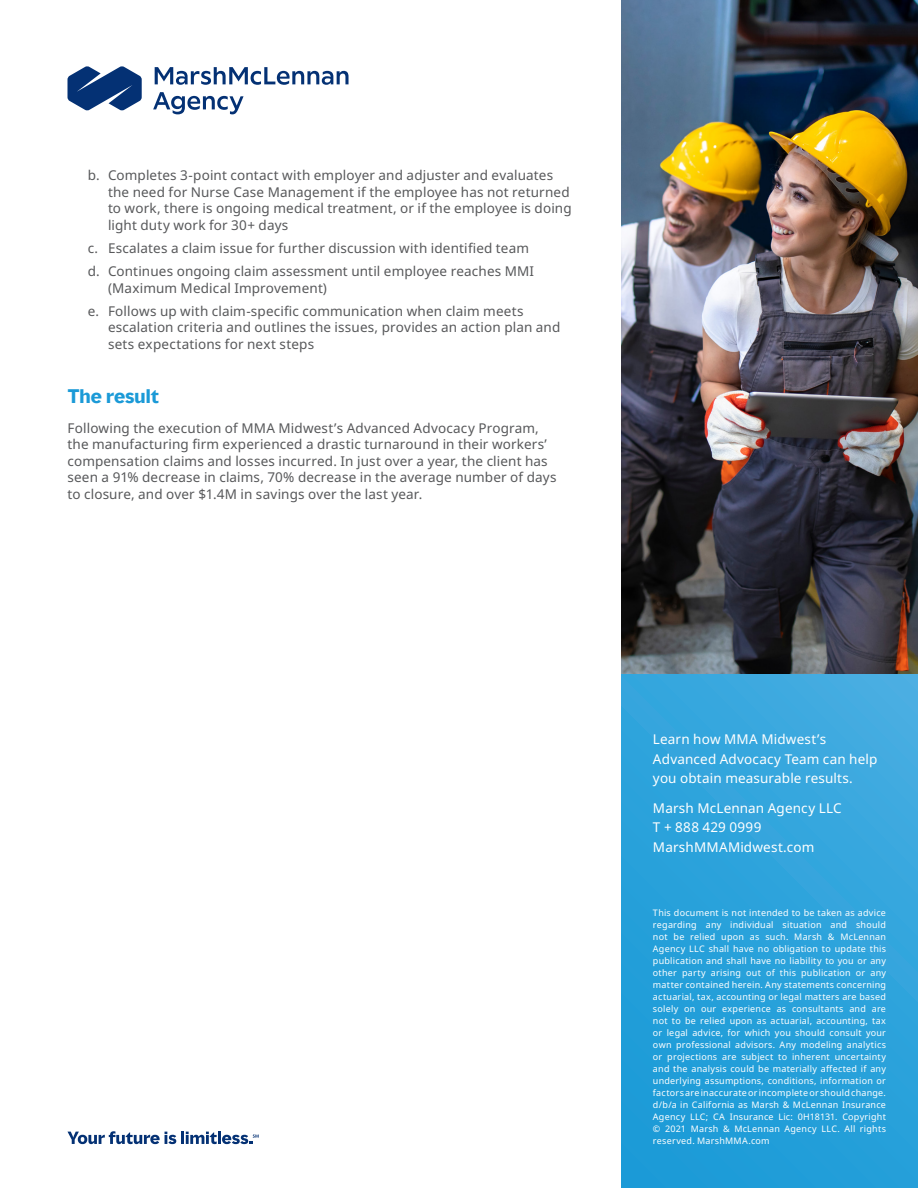
<style>
.page{position:relative;width:918px;height:1188px;background:#fff}
.page>*{position:absolute;margin:0;border:0;box-sizing:border-box;transform-origin:0 0}
.Subhead{font:700 18px "MMC Display";letter-spacing:.005em;color:#1b9ad7}
.Body_copy{font:13.5px/16.5px "Noto Sans";letter-spacing:.01em;color:#57585a}
.Body_copy-2{font:13.5px/19.5px "Noto Sans";letter-spacing:.01em;color:#fff}
.Disclaimer{font:9px/12px "Noto Sans";letter-spacing:.025em;color:#fff;text-align:justify}
</style>
<div class="page">
<svg style="left:68px;top:66px;width:74px;height:45px"></svg>
<svg style="left:155px;top:67px;width:194px;height:18px"></svg>
<svg style="left:153px;top:92px;width:91px;height:22px"></svg>
<svg style="left:621px;top:674px;width:297px;height:514px;background:#2ca2db"></svg>
<svg style="left:67px;top:1131px;width:192px;height:13px"></svg>
<img style="left:621px;top:0;width:297px;height:674px">
<p class="Body_copy" style="left:108px;top:167px;width:465px;text-indent:-20px">b. Completes 3-point contact with employer and adjuster and evaluates the need for Nurse Case Management if the employee has not returned to work, there is ongoing medical treatment, or if the employee is doing light duty work for 30+ days</p>
<p class="Body_copy" style="left:88px;top:240px;width:443px">c. Escalates a claim issue for further discussion with identified team</p>
<p class="Body_copy" style="left:108px;top:263px;width:428px;text-indent:-20px">d. Continues ongoing claim assessment until employee reaches MMI (Maximum Medical Improvement)</p>
<p class="Body_copy" style="left:108px;top:303px;width:454px;text-indent:-20px">e. Follows up with claim-specific communication when claim meets escalation criteria and outlines the issues, provides an action plan and sets expectations for next steps</p>
<p class="Subhead" style="left:68px;top:384px;width:93px">The result</p>
<p class="Body_copy" style="left:68px;top:420px;width:491px">Following the execution of MMA Midwest’s Advanced Advocacy Program, the manufacturing firm experienced a drastic turnaround in their workers’ compensation claims and losses incurred. In just over a year, the client has seen a 91% decrease in claims, 70% decrease in the average number of days to closure, and over $1.4M in savings over the last year.</p>
<p class="Body_copy-2" style="left:653px;top:730px;width:226px">Learn how MMA Midwest’s<br>Advanced Advocacy Team can help you obtain measurable results.</p>
<p class="Body_copy-2" style="left:653px;top:799px;width:190px">Marsh McLennan Agency LLC</p>
<p class="Body_copy-2" style="left:653px;top:818px;width:163px">T + 888 429 0999<br>MarshMMAMidwest.com</p>
<p class="Disclaimer" style="left:653px;top:907px;width:235px">This document is not intended to be taken as advice regarding any individual situation and should not be relied upon as such. Marsh &amp; McLennan Agency LLC shall have no obligation to update this publication and shall have no liability to you or any other party arising out of this publication or any matter contained herein. Any statements concerning actuarial, tax, accounting or legal matters are based solely on our experience as consultants and are not to be relied upon as actuarial, accounting, tax or legal advice, for which you should consult your own professional advisors. Any modeling analytics or projections are subject to inherent uncertainty and the analysis could be materially affected if any underlying assumptions, conditions, information or factors are inaccurate or incomplete or should change. d/b/a in California as Marsh &amp; McLennan Insurance Agency LLC; CA Insurance Lic: 0H18131. Copyright © 2021 Marsh &amp; McLennan Agency LLC. All rights reserved. MarshMMA.com</p>
</div>
